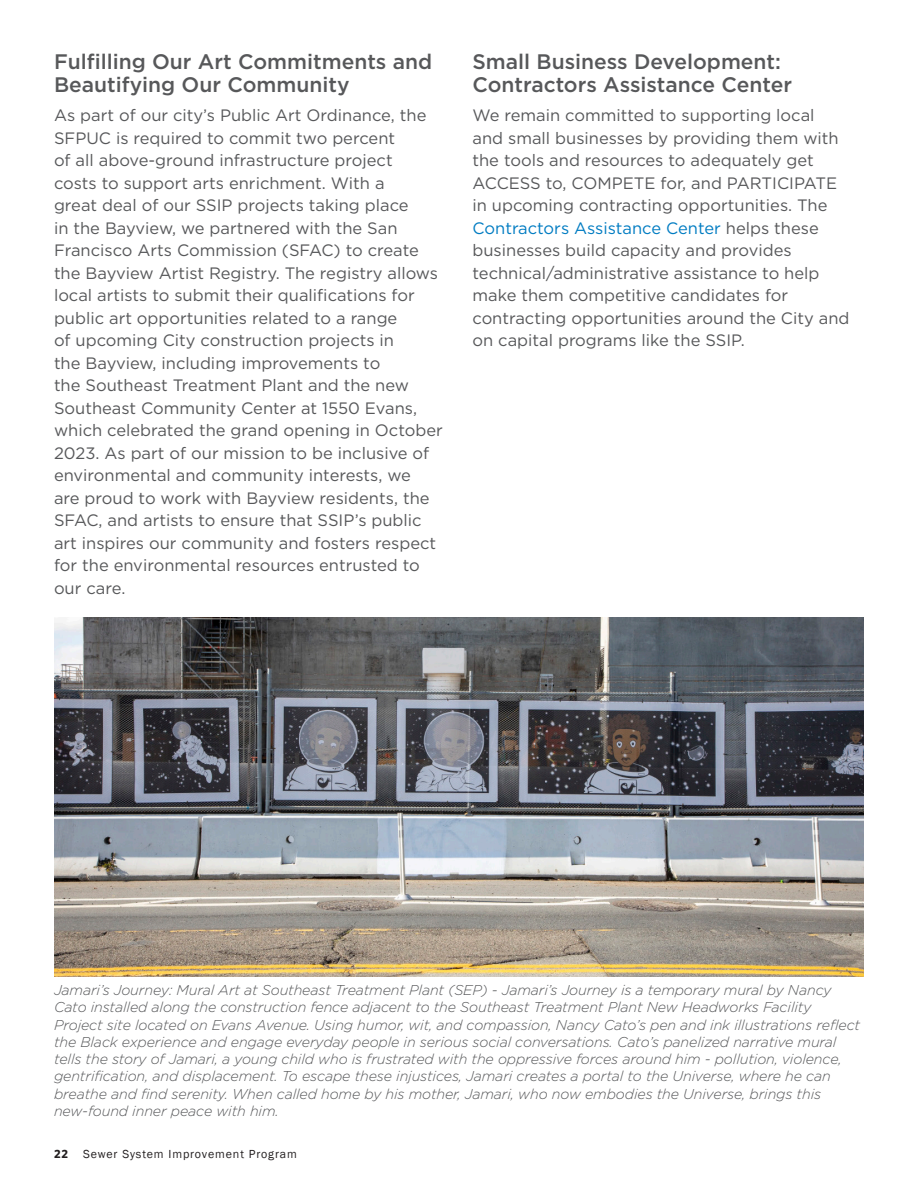
<style>
.page{position:relative;width:918px;height:1188px;background:#fff}
.page>*{position:absolute;margin:0;border:0;box-sizing:border-box;transform-origin:0 0}
.t1{font:500 21px/22.5px "Gotham";color:#57585a}
.t2{font:16.5px/22.5px "Gotham";color:#57585a}
.Photo_captions{font:italic 300 14.25px/17.2px "Gotham";letter-spacing:-.01em;color:#57585a}
.t3{font:12px "Franklin Gothic";letter-spacing:.075em;color:#231f20}
.t4{font:700 12px "Whitney";color:#231f20}
.s1{color:#007cc2}
</style>
<div class="page">
<img style="left:54px;top:618px;width:810px;height:359px">
<p class="t1" style="left:54px;top:50px;width:380px">Fulfilling Our Art Commitments and<br>Beautifying Our Community</p>
<p class="t2" style="left:54px;top:104px;width:390px">As part of our city’s Public Art Ordinance, the SFPUC is required to commit two percent<br>of all above-ground infrastructure project<br>costs to support arts enrichment. With a<br>great deal of our SSIP projects taking place<br>in the Bayview, we partnered with the San Francisco Arts Commission (SFAC) to create the Bayview Artist Registry. The registry allows local artists to submit their qualifications for public art opportunities related to a range<br>of upcoming City construction projects in<br>the Bayview, including improvements to<br>the Southeast Treatment Plant and the new Southeast Community Center at 1550 Evans, which celebrated the grand opening in October 2023. As part of our mission to be inclusive of environmental and community interests, we<br>are proud to work with Bayview residents, the SFAC, and artists to ensure that SSIP’s public art inspires our community and fosters respect for the environmental resources entrusted to our care.</p>
<p class="t1" style="left:472px;top:50px;width:321px">Small Business Development:<br>Contractors Assistance Center</p>
<p class="t2" style="left:472px;top:104px;width:379px">We remain committed to supporting local<br>and small businesses by providing them with the tools and resources to adequately get ACCESS to, COMPETE for, and PARTICIPATE in upcoming contracting opportunities. The <span class="s1">Contractors Assistance Center</span> helps these businesses build capacity and provides technical/administrative assistance to help make them competitive candidates for contracting opportunities around the City and on capital programs like the SSIP.</p>
<p class="Photo_captions" style="left:54px;top:982px;width:808px">Jamari’s Journey: Mural Art at Southeast Treatment Plant (SEP) - Jamari’s Journey is a temporary mural by Nancy Cato installed along the construction fence adjacent to the Southeast Treatment Plant New Headworks Facility Project site located on Evans Avenue. Using humor, wit, and compassion, Nancy Cato’s pen and ink illustrations reflect the Black experience and engage everyday people in serious social conversations. Cato’s panelized narrative mural tells the story of Jamari, a young child who is frustrated with the oppressive forces around him - pollution, violence, gentrification, and displacement. To escape these injustices, Jamari creates a portal to the Universe, where he can breathe and find serenity. When called home by his mother, Jamari, who now embodies the Universe, brings this new-found inner peace with him.</p>
<p class="t4" style="left:54px;top:1146px;width:16px">22</p>
<p class="t3" style="left:83px;top:1146px;width:215px">Sewer System Improvement Program</p>
</div>
